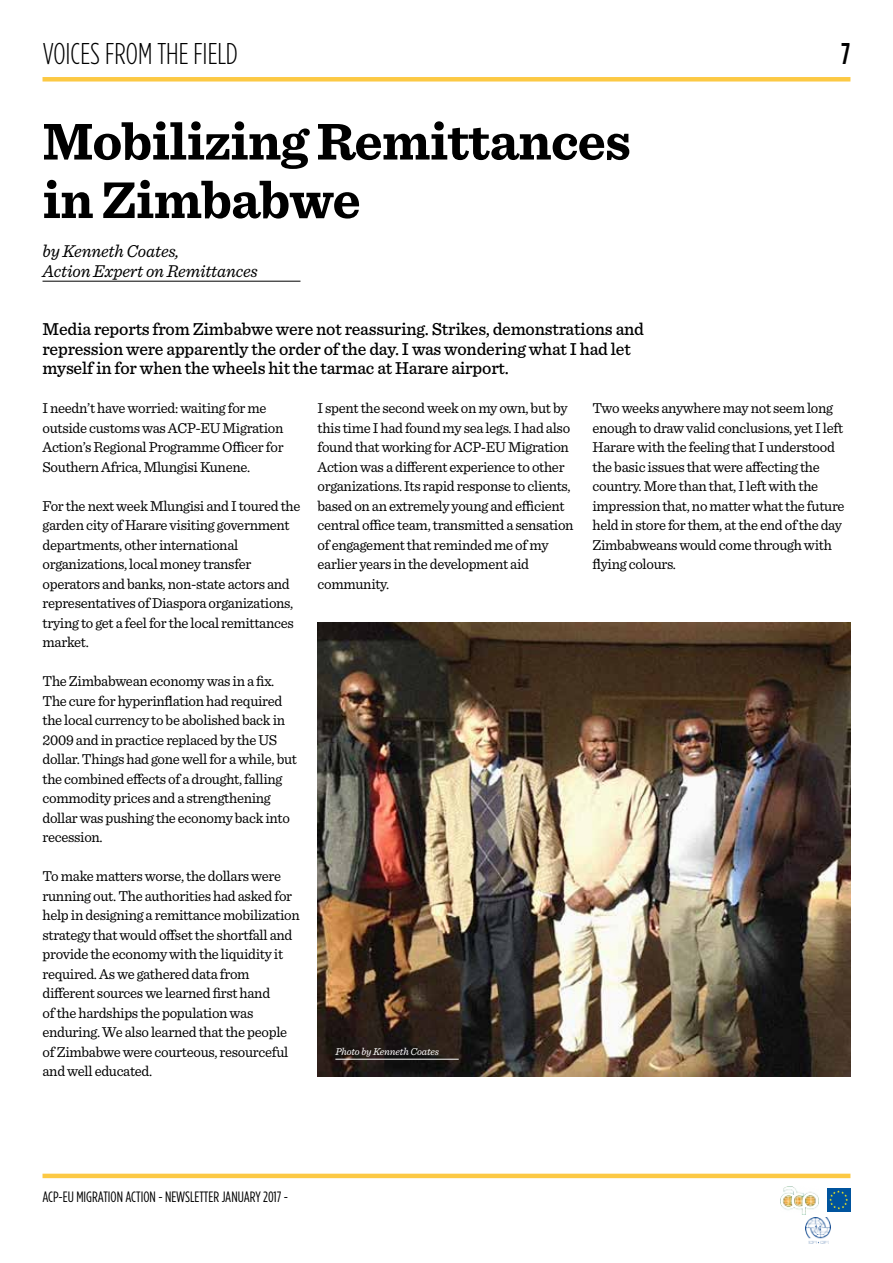
<style>
.page{position:relative;width:893px;height:1263px;background:#fff}
.page>*{position:absolute;margin:0;border:0;box-sizing:border-box;transform-origin:0 0}
.t1{font:700 54px/58.5px "Sentinel";letter-spacing:-.01em;color:#000}
.t2{font:300 30px "Gotham Condensed";color:#000}
.t3{font:500 30px "Gotham Condensed";color:#000}
.t4{font:500 18px/19.5px "Sentinel";letter-spacing:-.01em;color:#000}
.t5{font:italic 18px/19.5px "Sentinel";letter-spacing:-.01em;color:#000}
.t6{font:15px/19.5px "Sentinel";letter-spacing:-.02em;color:#000}
.t7{font:15px "Gotham Condensed";color:#000}
.t8{font:italic 10.5px "Sentinel";letter-spacing:-.01em;color:#fff}
</style>
<div class="page">
<img style="left:317px;top:622px;width:533px;height:454px">
<hr style="left:43px;top:281px;width:257px;height:1px;background:#000">
<div style="left:43px;top:77px;width:807px;height:5px;background:#fcc944"></div>
<hr style="left:43px;top:1174px;width:807px;height:4px;background:#fcc944">
<div style="left:827px;top:1188px;width:23px;height:23px;background:#00549e"></div>
<svg style="left:829px;top:1190px;width:19px;height:19px"></svg>
<img style="left:780px;top:1186px;width:38px;height:28px">
<img style="left:806px;top:1218px;width:25px;height:26px">
<hr style="left:335px;top:1059px;width:124px;height:1px;background:#fff">
<h2 class="t2" style="left:43px;top:38px;width:197px">VOICES FROM THE FIELD</h2>
<h1 class="t1" style="left:43px;top:110px;width:590px">Mobilizing Remittances in Zimbabwe</h1>
<p class="t5" style="left:43px;top:240px;width:217px">by Kenneth Coates,<br>Action Expert on Remittances</p>
<p class="t4" style="left:43px;top:318px;width:603px">Media reports from Zimbabwe were not reassuring. Strikes, demonstrations and repression were apparently the order of the day. I was wondering what I had let myself in for when the wheels hit the tarmac at Harare airport.</p>
<h2 class="t3" style="left:841px;top:37px;width:11px">7</h2>
<p class="t6" style="left:43px;top:397px;width:243px">I needn’t have worried: waiting for me outside customs was ACP-EU Migration Action’s Regional Programme Officer for Southern Africa, Mlungisi Kunene.</p>
<p class="t6" style="left:43px;top:495px;width:259px">For the next week Mlungisi and I toured the garden city of Harare visiting government departments, other international organizations, local money transfer operators and banks, non-state actors and representatives of Diaspora organizations, trying to get a feel for the local remittances market.</p>
<p class="t6" style="left:43px;top:670px;width:256px">The Zimbabwean economy was in a fix.<br>The cure for hyperinflation had required the local currency to be abolished back in 2009 and in practice replaced by the US dollar. Things had gone well for a while, but the combined effects of a drought, falling commodity prices and a strengthening dollar was pushing the economy back into recession.</p>
<p class="t6" style="left:43px;top:865px;width:259px">To make matters worse, the dollars were running out. The authorities had asked for help in designing a remittance mobilization strategy that would offset the shortfall and provide the economy with the liquidity it required. As we gathered data from different sources we learned first hand<br>of the hardships the population was enduring. We also learned that the people of Zimbabwe were courteous, resourceful and well educated.</p>
<p class="t6" style="left:317px;top:397px;width:258px">I spent the second week on my own, but by this time I had found my sea legs. I had also found that working for ACP-EU Migration Action was a different experience to other organizations. Its rapid response to clients, based on an extremely young and efficient central office team, transmitted a sensation of engagement that reminded me of my earlier years in the development aid community.</p>
<p class="t6" style="left:592px;top:397px;width:254px">Two weeks anywhere may not seem long enough to draw valid conclusions, yet I left Harare with the feeling that I understood the basic issues that were affecting the country. More than that, I left with the impression that, no matter what the future held in store for them, at the end of the day Zimbabweans would come through with flying colours.</p>
<p class="t8" style="left:335px;top:1043px;width:105px">Photo by Kenneth Coates</p>
<p class="t7" style="left:43px;top:1189px;width:247px">ACP-EU MIGRATION ACTION - NEWSLETTER JANUARY 2017 -</p>
</div>
